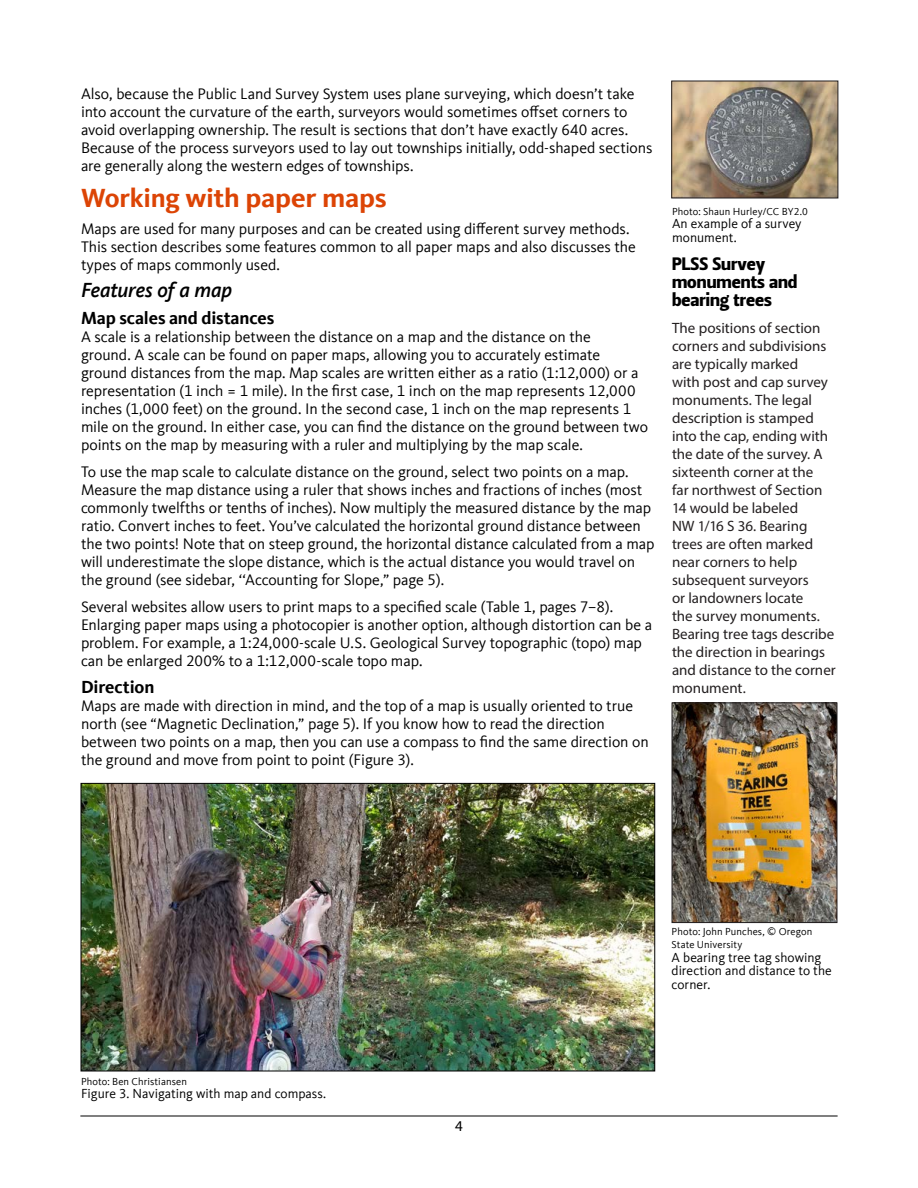
<style>
.page{position:relative;width:918px;height:1188px;background:#fff}
.page>*{position:absolute;margin:0;border:0;box-sizing:border-box;transform-origin:0 0}
.Subhead_18_orange{font:700 27px "Kievit Offc";letter-spacing:-.01em;color:#dc4405}
.Subhead_14_italic{font:italic 500 21px "Kievit Offc";letter-spacing:-.01em;color:#000}
.Breakout_bold{font:18px/18px "Leitura Sans Grot 4";color:#000}
.Subhead_12{font:700 18px "Kievit Offc";letter-spacing:-.005em;color:#000}
.Body_Text1{font:15.75px/18px "Kievit Offc";letter-spacing:-.005em;color:#000}
.Breakout{font:15px/18px "Myriad Pro";color:#231f20}
.t1{font:15px "Myriad Pro";color:#000}
.t2{font:13.5px/13.5px "Kievit Offc";color:#000}
.Credit{font:10.5px/13.5px "Kievit Offc";letter-spacing:.01em;color:#000}
</style>
<div class="page">
<hr style="left:80px;top:1116px;width:758px;height:1px;background:#000">
<img style="left:673px;top:83px;width:163px;height:113px">
<div style="left:671px;top:81px;width:167px;height:117px;border:1px solid #231f20"></div>
<img style="left:674px;top:705px;width:161px;height:216px">
<div style="left:672px;top:703px;width:165px;height:220px;border:1px solid #231f20"></div>
<img style="left:83px;top:785px;width:570px;height:284px">
<div style="left:81px;top:783px;width:574px;height:288px;border:1px solid #000"></div>
<p class="Body_Text1" style="left:81px;top:85px;width:573px">Also, because the Public Land Survey System uses plane surveying, which doesn’t take into account the curvature of the earth, surveyors would sometimes offset corners to avoid overlapping ownership. The result is sections that don’t have exactly 640 acres.<br>Because of the process surveyors used to lay out townships initially, odd-shaped sections are generally along the western edges of townships.</p>
<p class="Subhead_18_orange" style="left:81px;top:182px;width:307px">Working with paper maps</p>
<p class="Body_Text1" style="left:81px;top:220px;width:556px">Maps are used for many purposes and can be created using different survey methods.<br>This section describes some features common to all paper maps and also discusses the types of maps commonly used.</p>
<p class="Subhead_14_italic" style="left:81px;top:278px;width:153px">Features of a map</p>
<p class="Subhead_12" style="left:81px;top:307px;width:195px">Map scales and distances</p>
<p class="Body_Text1" style="left:81px;top:328px;width:569px">A scale is a relationship between the distance on a map and the distance on the<br>ground. A scale can be found on paper maps, allowing you to accurately estimate ground distances from the map. Map scales are written either as a ratio (1:12,000) or a representation (1 inch = 1 mile). In the first case, 1 inch on the map represents 12,000 inches (1,000 feet) on the ground. In the second case, 1 inch on the map represents 1 mile on the ground. In either case, you can find the distance on the ground between two points on the map by measuring with a ruler and multiplying by the map scale.</p>
<p class="Body_Text1" style="left:81px;top:463px;width:575px">To use the map scale to calculate distance on the ground, select two points on a map.<br>Measure the map distance using a ruler that shows inches and fractions of inches (most commonly twelfths or tenths of inches). Now multiply the measured distance by the map ratio. Convert inches to feet. You’ve calculated the horizontal ground distance between the two points! Note that on steep ground, the horizontal distance calculated from a map will underestimate the slope distance, which is the actual distance you would travel on the ground (see sidebar, ‘‘Accounting for Slope,” page 5).</p>
<p class="Body_Text1" style="left:81px;top:598px;width:573px">Several websites allow users to print maps to a specified scale (Table 1, pages 7–8).<br>Enlarging paper maps using a photocopier is another option, although distortion can be a problem. For example, a 1:24,000-scale U.S. Geological Survey topographic (topo) map can be enlarged 200% to a 1:12,000-scale topo map.</p>
<p class="Subhead_12" style="left:81px;top:676px;width:75px">Direction</p>
<p class="Body_Text1" style="left:81px;top:697px;width:569px">Maps are made with direction in mind, and the top of a map is usually oriented to true north (see “Magnetic Declination,” page 5). If you know how to read the direction between two points on a map, then you can use a compass to find the same direction on the ground and move from point to point (Figure 3).</p>
<p class="Credit" style="left:672px;top:205px;width:137px">Photo: Shaun Hurley/CC BY2.0</p>
<p class="t2" style="left:672px;top:217px;width:131px">An example of a survey monument.</p>
<p class="Breakout_bold" style="left:672px;top:255px;width:127px">PLSS Survey monuments and bearing trees</p>
<p class="Breakout" style="left:672px;top:319px;width:165px">The positions of section corners and subdivisions are typically marked<br>with post and cap survey monuments. The legal description is stamped into the cap, ending with the date of the survey. A sixteenth corner at the<br>far northwest of Section<br>14 would be labeled<br>NW 1/16 S 36. Bearing trees are often marked near corners to help subsequent surveyors<br>or landowners locate<br>the survey monuments.<br>Bearing tree tags describe the direction in bearings and distance to the corner monument.</p>
<p class="Credit" style="left:81px;top:1074px;width:107px">Photo: Ben Christiansen</p>
<p class="t2" style="left:81px;top:1087px;width:247px">Figure 3. Navigating with map and compass.</p>
<p class="t1" style="left:455px;top:1117px;width:9px">4</p>
<p class="Credit" style="left:672px;top:925px;width:142px">Photo: John Punches, © Oregon<br>State University</p>
<p class="t2" style="left:672px;top:951px;width:162px">A bearing tree tag showing direction and distance to the corner.</p>
</div>
